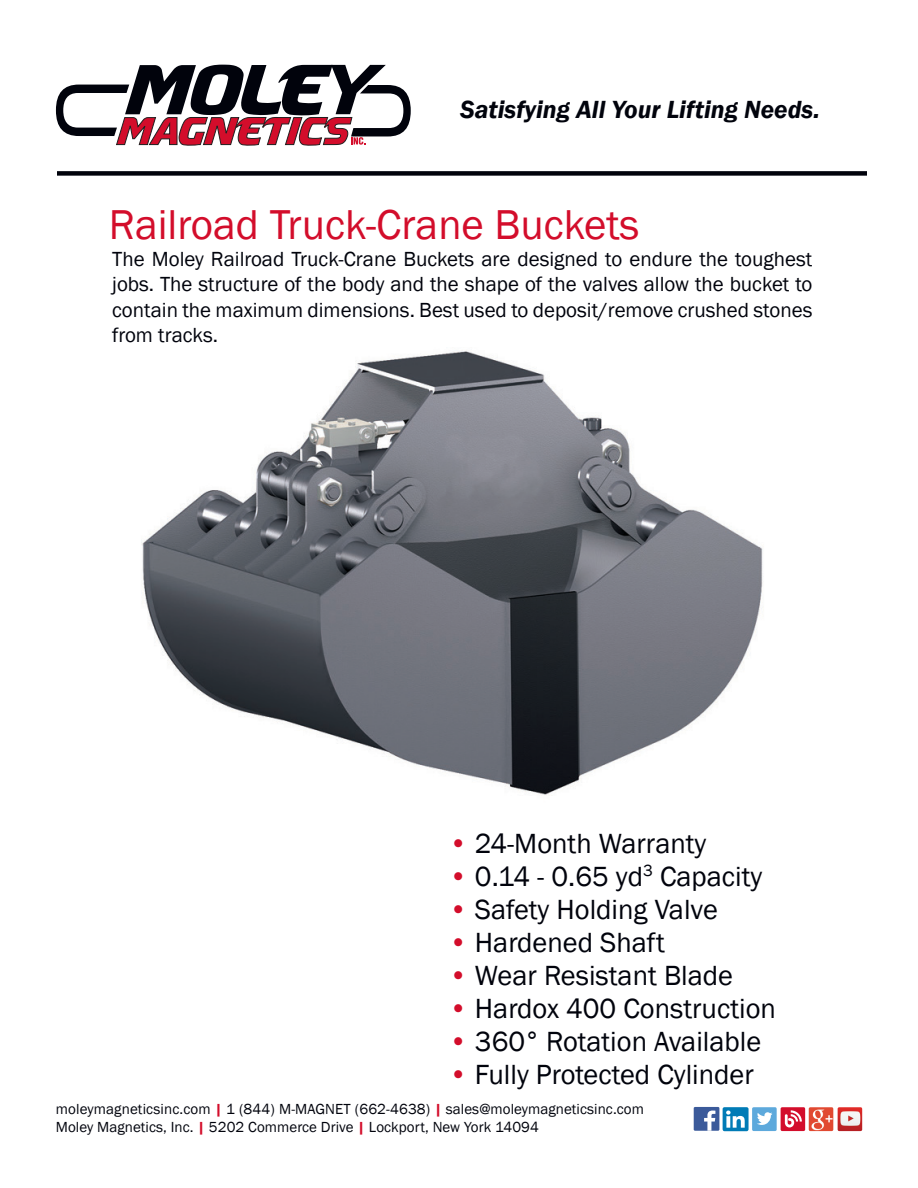
<style>
.page{position:relative;width:918px;height:1188px;background:#fff}
.page>*{position:absolute;margin:0;border:0;box-sizing:border-box;transform-origin:0 0}
.t1{font:42.9px "Franklin Gothic";color:#d30d2b}
.t2{font:28.5px "Franklin Gothic";color:#01030c}
.t3{font:italic 600 25.5px "Franklin Gothic";color:#01030c}
.t4{font:21px/25.2px "Franklin Gothic";color:#01030c;text-align:justify}
.t5{font:15px "Franklin Gothic";letter-spacing:.005em;color:#01030c}
.s1{color:#d30d2b}
.s2{font-weight:600;color:#d30d2b}
</style>
<div class="page">
<svg style="left:56px;top:65px;width:355px;height:81px"></svg>
<div style="left:57px;top:171px;width:810px;height:5px;background:#01030c"></div>
<img style="left:141px;top:351px;width:622px;height:445px">
<div style="left:694px;top:1107px;width:25px;height:24px;background:#3b5a9a"></div>
<svg style="left:704px;top:1111px;width:11px;height:20px"></svg>
<svg style="left:723px;top:1107px;width:82px;height:24px"></svg>
<img style="left:809px;top:1107px;width:24px;height:24px">
<img style="left:838px;top:1107px;width:24px;height:24px">
<p class="t3" style="left:460px;top:93px;width:361px">Satisfying All Your Lifting Needs.</p>
<p class="t1" style="left:109px;top:198px;width:532px">Railroad Truck-Crane Buckets</p>
<p class="t4" style="left:112px;top:247px;width:702px">The Moley Railroad Truck-Crane Buckets are designed to endure the toughest jobs. The structure of the body and the shape of the valves allow the bucket to contain the maximum dimensions. Best used to deposit/remove crushed stones from tracks.</p>
<p class="t2" style="left:449px;top:825px;width:259px"><span class="s1">•</span> 24-Month Warranty</p>
<p class="t2" style="left:449px;top:858px;width:315px"><span class="s1">•</span> 0.14 - 0.65 yd<sup>3</sup> Capacity</p>
<p class="t2" style="left:449px;top:891px;width:270px"><span class="s1">•</span> Safety Holding Valve</p>
<p class="t2" style="left:449px;top:924px;width:218px"><span class="s1">•</span> Hardened Shaft</p>
<p class="t2" style="left:449px;top:957px;width:286px"><span class="s1">•</span> Wear Resistant Blade</p>
<p class="t2" style="left:449px;top:990px;width:329px"><span class="s1">•</span> Hardox 400 Construction</p>
<p class="t2" style="left:449px;top:1023px;width:314px"><span class="s1">•</span> 360° Rotation Available</p>
<p class="t2" style="left:449px;top:1056px;width:306px"><span class="s1">•</span> Fully Protected Cylinder</p>
<p class="t5" style="left:56px;top:1100px;width:590px">moleymagneticsinc.com <span class="s2">|</span> 1 (844) M-MAGNET (662-4638) <span class="s2">|</span> sales@moleymagneticsinc.com</p>
<p class="t5" style="left:56px;top:1118px;width:485px">Moley Magnetics, Inc. <span class="s2">|</span> 5202 Commerce Drive <span class="s2">|</span> Lockport, New York 14094</p>
</div>
